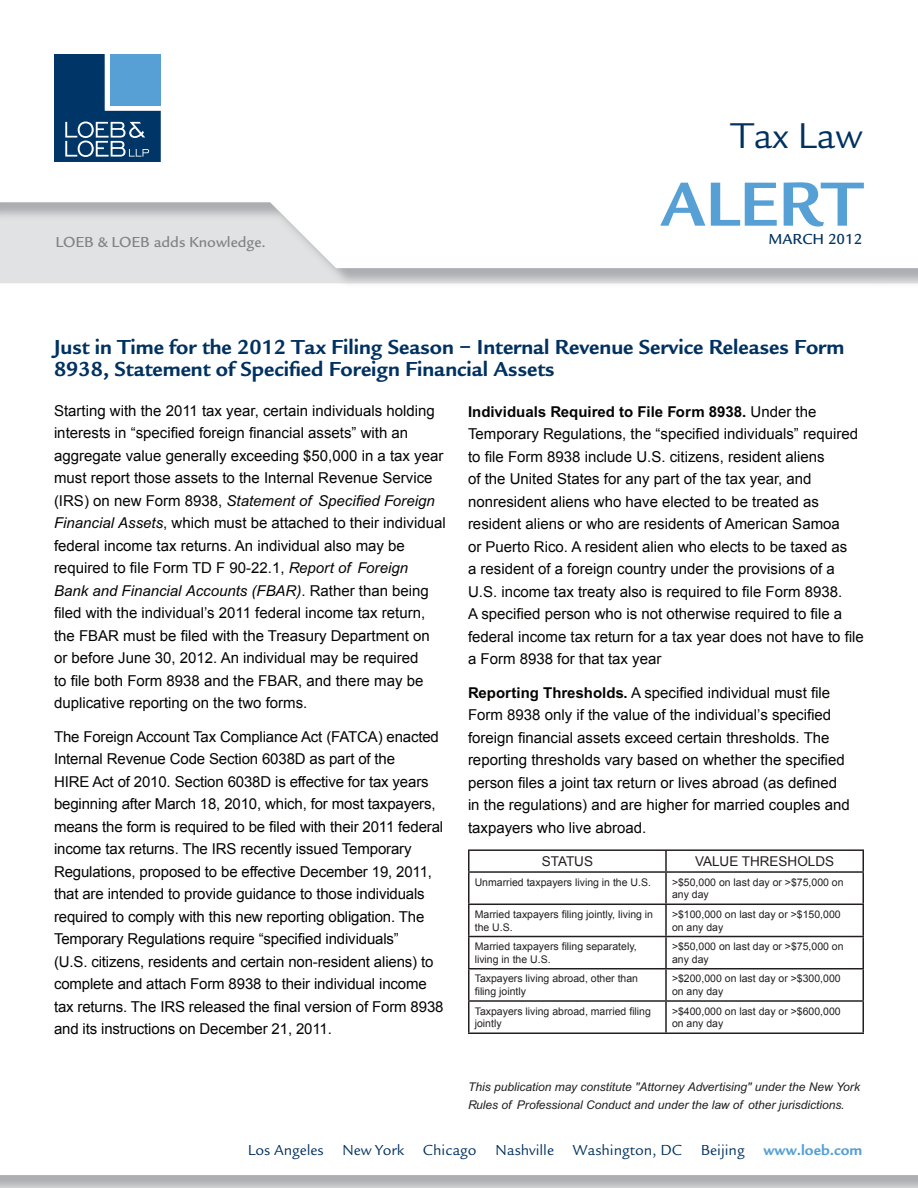
<style>
.page{position:relative;width:918px;height:1188px;background:#fff}
.page>*{position:absolute;margin:0;border:0;box-sizing:border-box;transform-origin:0 0}
.t1{font:700 64.5px "Legacy Sans";color:#56a0d5}
.t2{font:37.2px "Legacy Sans";color:#003160}
.t3{font:700 21px/22.5px "Legacy Sans";color:#003160}
.t4{font:15px/22.5px "Arial";color:#040503}
.t5{font:15px "Legacy Sans";color:#003160}
.t6{font:500 15px "Legacy Sans";color:#808285}
.t7{font:700 15px "Legacy Sans";color:#56a0d5}
.t8{font:500 15px "Legacy Sans";color:#003160}
.t9{font:13.5px "Arial";color:#231f20}
.t10{font:italic 12px/18px "Arial";color:#231f20}
.t11{font:10.5px/12.6px "Arial";color:#231f20}
.s1{font-style:italic}
.s2{font-weight:700}
</style>
<div class="page">
<hr style="left:468px;top:849px;width:198px;height:2px;background:#231f20">
<hr style="left:468px;top:851px;width:2px;height:20px;background:#231f20">
<hr style="left:666px;top:849px;width:198px;height:2px;background:#231f20">
<hr style="left:665px;top:851px;width:2px;height:20px;background:#231f20">
<hr style="left:862px;top:851px;width:2px;height:20px;background:#231f20">
<hr style="left:468px;top:871px;width:198px;height:2px;background:#231f20">
<hr style="left:468px;top:873px;width:2px;height:31px;background:#231f20">
<hr style="left:666px;top:871px;width:198px;height:2px;background:#231f20">
<hr style="left:665px;top:873px;width:2px;height:31px;background:#231f20">
<hr style="left:862px;top:873px;width:2px;height:31px;background:#231f20">
<hr style="left:468px;top:904px;width:198px;height:1px;background:#231f20">
<hr style="left:468px;top:905px;width:2px;height:31px;background:#231f20">
<hr style="left:666px;top:904px;width:198px;height:1px;background:#231f20">
<hr style="left:665px;top:905px;width:2px;height:31px;background:#231f20">
<hr style="left:862px;top:905px;width:2px;height:31px;background:#231f20">
<hr style="left:468px;top:936px;width:198px;height:1px;background:#231f20">
<hr style="left:468px;top:937px;width:2px;height:31px;background:#231f20">
<hr style="left:666px;top:936px;width:198px;height:1px;background:#231f20">
<hr style="left:665px;top:937px;width:2px;height:31px;background:#231f20">
<hr style="left:862px;top:937px;width:2px;height:31px;background:#231f20">
<hr style="left:468px;top:968px;width:198px;height:2px;background:#231f20">
<hr style="left:468px;top:970px;width:2px;height:30px;background:#231f20">
<hr style="left:666px;top:968px;width:198px;height:2px;background:#231f20">
<hr style="left:665px;top:970px;width:2px;height:30px;background:#231f20">
<hr style="left:862px;top:970px;width:2px;height:30px;background:#231f20">
<hr style="left:468px;top:1000px;width:198px;height:2px;background:#231f20">
<hr style="left:468px;top:1002px;width:2px;height:30px;background:#231f20">
<hr style="left:666px;top:1000px;width:198px;height:2px;background:#231f20">
<hr style="left:665px;top:1002px;width:2px;height:30px;background:#231f20">
<hr style="left:862px;top:1002px;width:2px;height:30px;background:#231f20">
<hr style="left:468px;top:1032px;width:198px;height:2px;background:#231f20">
<hr style="left:666px;top:1032px;width:198px;height:2px;background:#231f20">
<svg style="left:54px;top:54px;width:107px;height:108px;background:#316591"></svg>
<p class="t6" style="left:56px;top:233px;width:212px">LOEB &amp; LOEB adds Knowledge.</p>
<h2 class="t2" style="left:732px;top:114px;width:132px">Tax Law</h2>
<h1 class="t1" style="left:660px;top:165px;width:204px">ALERT</h1>
<p class="t8" style="left:769px;top:230px;width:95px">March 2012</p>
<h3 class="t3" style="left:54px;top:336px;width:792px">Just in Time for the 2012 Tax Filing Season – Internal Revenue Service Releases Form<br>8938, Statement of Specified Foreign Financial Assets</h3>
<p class="t4" style="left:54px;top:399px;width:393px">Starting with the 2011 tax year, certain individuals holding interests in “specified foreign financial assets” with an aggregate value generally exceeding $50,000 in a tax year must report those assets to the Internal Revenue Service (IRS) on new Form 8938, <span class="s1">Statement of Specified Foreign Financial Assets</span>, which must be attached to their individual federal income tax returns. An individual also may be required to file Form TD F 90-22.1, <span class="s1">Report of Foreign Bank and Financial Accounts (FBAR)</span>. Rather than being filed with the individual’s 2011 federal income tax return, the FBAR must be filed with the Treasury Department on or before June 30, 2012. An individual may be required<br>to file both Form 8938 and the FBAR, and there may be duplicative reporting on the two forms.</p>
<p class="t4" style="left:54px;top:725px;width:391px">The Foreign Account Tax Compliance Act (FATCA) enacted Internal Revenue Code Section 6038D as part of the<br>HIRE Act of 2010. Section 6038D is effective for tax years beginning after March 18, 2010, which, for most taxpayers, means the form is required to be filed with their 2011 federal income tax returns. The IRS recently issued Temporary Regulations, proposed to be effective December 19, 2011, that are intended to provide guidance to those individuals required to comply with this new reporting obligation. The Temporary Regulations require “specified individuals”<br>(U.S. citizens, residents and certain non-resident aliens) to complete and attach Form 8938 to their individual income tax returns. The IRS released the final version of Form 8938 and its instructions on December 21, 2011.</p>
<p class="t4" style="left:468px;top:400px;width:397px"><span class="s2">Individuals Required to File Form 8938.</span> Under the Temporary Regulations, the “specified individuals” required to file Form 8938 include U.S. citizens, resident aliens<br>of the United States for any part of the tax year, and nonresident aliens who have elected to be treated as resident aliens or who are residents of American Samoa<br>or Puerto Rico. A resident alien who elects to be taxed as<br>a resident of a foreign country under the provisions of a U.S. income tax treaty also is required to file Form 8938.<br>A specified person who is not otherwise required to file a federal income tax return for a tax year does not have to file a Form 8938 for that tax year</p>
<p class="t4" style="left:468px;top:681px;width:383px"><span class="s2">Reporting Thresholds.</span> A specified individual must file Form 8938 only if the value of the individual’s specified foreign financial assets exceed certain thresholds. The reporting thresholds vary based on whether the specified person files a joint tax return or lives abroad (as defined in the regulations) and are higher for married couples and taxpayers who live abroad.</p>
<p class="t9" style="left:542px;top:854px;width:53px">STATUS</p>
<p class="t9" style="left:695px;top:854px;width:66px">VALUE Thresh</p>
<p class="t9" style="left:797px;top:854px;width:20px">olds</p>
<p class="t11" style="left:475px;top:876px;width:178px">Unmarried taxpayers living in the U.S.</p>
<p class="t11" style="left:672px;top:876px;width:173px">&gt;$50,000 on last day or &gt;$75,000 on any day</p>
<p class="t11" style="left:475px;top:908px;width:180px">Married taxpayers filing jointly, living in the U.S.</p>
<p class="t11" style="left:672px;top:908px;width:170px">&gt;$100,000 on last day or &gt;$150,000 on any day</p>
<p class="t11" style="left:475px;top:940px;width:164px">Married taxpayers filing separately, living in the U.S.</p>
<p class="t11" style="left:672px;top:940px;width:173px">&gt;$50,000 on last day or &gt;$75,000 on any day</p>
<p class="t11" style="left:475px;top:972px;width:165px">Taxpayers living abroad, other than filing jointly</p>
<p class="t11" style="left:672px;top:972px;width:170px">&gt;$200,000 on last day or &gt;$300,000 on any day</p>
<p class="t11" style="left:475px;top:1005px;width:178px">Taxpayers living abroad, married filing jointly</p>
<p class="t11" style="left:672px;top:1005px;width:170px">&gt;$400,000 on last day or &gt;$600,000 on any day</p>
<p class="t10" style="left:468px;top:1078px;width:394px">This publication may constitute "Attorney Advertising" under the New York<br>Rules of Professional Conduct and under the law of other jurisdictions.</p>
<p class="t5" style="left:248px;top:1141px;width:77px">Los Angeles</p>
<p class="t5" style="left:342px;top:1141px;width:63px">New York</p>
<p class="t5" style="left:423px;top:1141px;width:55px">Chicago</p>
<p class="t5" style="left:495px;top:1141px;width:60px">Nashville</p>
<p class="t5" style="left:573px;top:1141px;width:111px">Washington, DC</p>
<p class="t5" style="left:701px;top:1141px;width:45px">Beijing</p>
<p class="t7" style="left:763px;top:1141px;width:101px">www.loeb.com</p>
</div>
